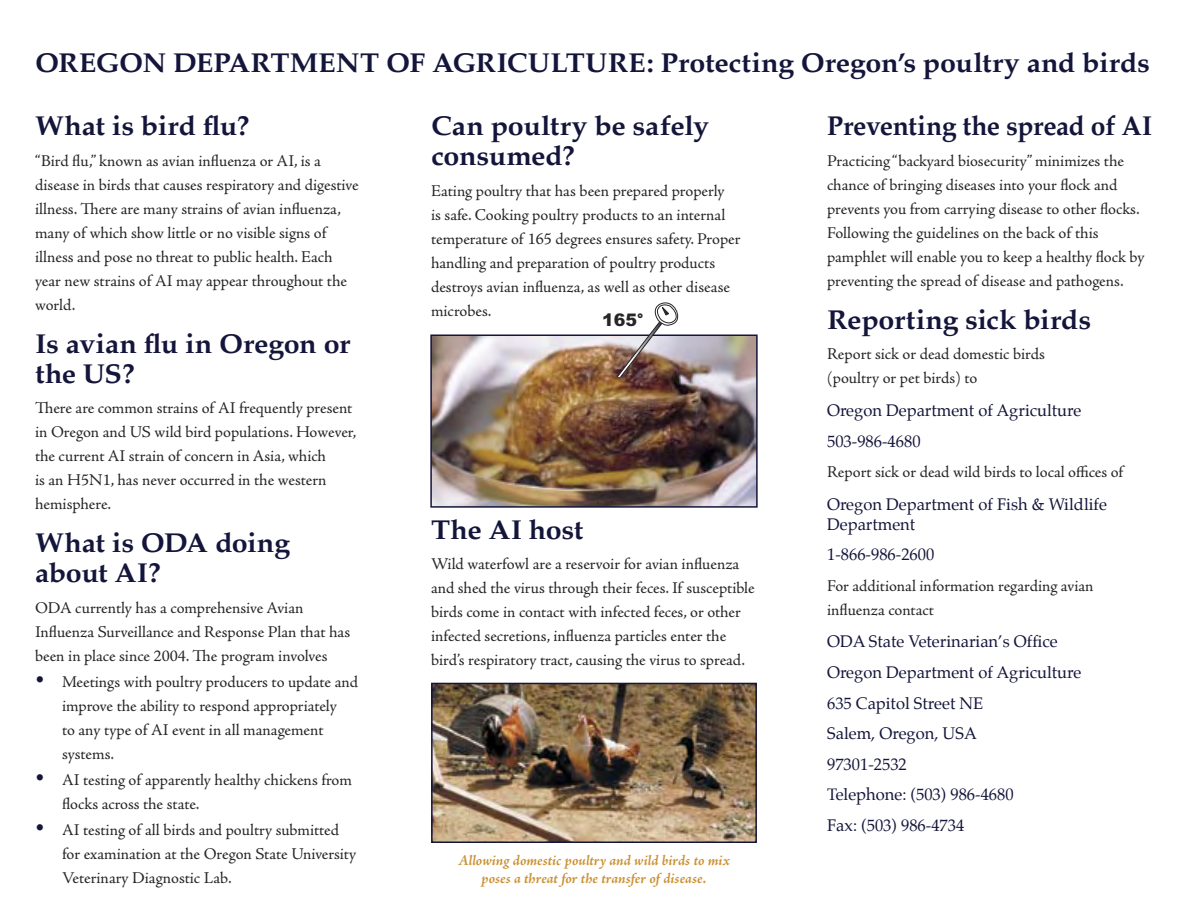
<style>
.page{position:relative;width:1188px;height:918px;background:#fff}
.page>*{position:absolute;margin:0;border:0;box-sizing:border-box;transform-origin:0 0}
.Head{font:700 27px/30px "Palatino";letter-spacing:-.01em;color:#14153a;scale:1.06 1}
.Head-2{font:700 27px "Palatino";letter-spacing:-.01em;color:#14153a}
.t1{font:900 17.4px "Arial";color:#272525}
.Body_text{font:16.5px/24px "Adobe Jenson Pro";letter-spacing:-.005em;color:#272525}
.Hanging_indent{font:16.5px/24px "Adobe Jenson Pro";letter-spacing:-.005em;color:#272525}
.Subhead_copy{font:16.5px/19.8px "Palatino";color:#14153a}
.t2{font:italic 700 15px/18px "Adobe Jenson Pro";color:#cb9234;text-align:center}
</style>
<div class="page">
<img style="left:434px;top:686px;width:320px;height:154px">
<div style="left:431px;top:683px;width:326px;height:160px;border:2px solid #14153a"></div>
<img style="left:433px;top:337px;width:322px;height:168px">
<div style="left:430px;top:334px;width:328px;height:174px;border:2px solid #14153a"></div>
<img style="left:596px;top:302px;width:88px;height:75px">
<p class="Head" style="left:35px;top:50px;width:1053px">OREGON DEPARTMENT OF AGRICULTURE: Protecting Oregon’s poultry and birds</p>
<p class="Head" style="left:35px;top:114px;width:204px">What is bird flu?</p>
<p class="Body_text" style="left:35px;top:149px;width:325px">“Bird flu,” known as avian influenza or AI, is a disease in birds that causes respiratory and digestive illness. There are many strains of avian influenza, many of which show little or no visible signs of illness and pose no threat to public health. Each year new strains of AI may appear throughout the world.</p>
<p class="Head" style="left:35px;top:331px;width:299px">Is avian flu in Oregon or the US?</p>
<p class="Body_text" style="left:35px;top:396px;width:323px">There are common strains of AI frequently present in Oregon and US wild bird populations. However, the current AI strain of concern in Asia, which<br>is an H5N1, has never occurred in the western hemisphere.</p>
<p class="Head" style="left:35px;top:531px;width:242px">What is ODA doing about AI?</p>
<p class="Body_text" style="left:35px;top:596px;width:317px">ODA currently has a comprehensive Avian<br>Influenza Surveillance and Response Plan that has been in place since 2004. The program involves</p>
<p class="Hanging_indent" style="left:62px;top:670px;width:297px">Meetings with poultry producers to update and improve the ability to respond appropriately<br>to any type of AI event in all management systems.</p>
<p class="Hanging_indent" style="left:62px;top:768px;width:291px">AI testing of apparently healthy chickens from flocks across the state.</p>
<p class="Hanging_indent" style="left:62px;top:818px;width:296px">AI testing of all birds and poultry submitted for examination at the Oregon State University<br>Veterinary Diagnostic Lab.</p>
<p class="Head" style="left:431px;top:114px;width:264px">Can poultry be safely consumed?</p>
<p class="Body_text" style="left:431px;top:179px;width:311px">Eating poultry that has been prepared properly<br>is safe. Cooking poultry products to an internal temperature of 165 degrees ensures safety. Proper handling and preparation of poultry products destroys avian influenza, as well as other disease microbes.</p>
<p class="Head-2" style="left:827px;top:109px;width:327px">Preventing the spread of AI</p>
<p class="Body_text" style="left:827px;top:149px;width:319px">Practicing “backyard biosecurity” minimizes the chance of bringing diseases into your flock and prevents you from carrying disease to other flocks.<br>Following the guidelines on the back of this pamphlet will enable you to keep a healthy flock by preventing the spread of disease and pathogens.</p>
<p class="Head" style="left:827px;top:307px;width:251px">Reporting sick birds</p>
<p class="Body_text" style="left:827px;top:342px;width:219px">Report sick or dead domestic birds (poultry or pet birds) to</p>
<p class="Subhead_copy" style="left:827px;top:402px;width:256px">Oregon Department of Agriculture</p>
<p class="Subhead_copy" style="left:827px;top:432px;width:95px">503-986-4680</p>
<p class="Body_text" style="left:827px;top:460px;width:298px">Report sick or dead wild birds to local offices of</p>
<p class="Subhead_copy" style="left:827px;top:496px;width:281px">Oregon Department of Fish &amp; Wildlife<br>Department</p>
<p class="Subhead_copy" style="left:827px;top:546px;width:109px">1-866-986-2600</p>
<p class="Body_text" style="left:827px;top:574px;width:268px">For additional information regarding avian influenza contact</p>
<p class="Subhead_copy" style="left:827px;top:633px;width:232px">ODA State Veterinarian’s Office</p>
<p class="Subhead_copy" style="left:827px;top:664px;width:256px">Oregon Department of Agriculture</p>
<p class="Subhead_copy" style="left:827px;top:695px;width:158px">635 Capitol Street NE</p>
<p class="Subhead_copy" style="left:827px;top:725px;width:151px">Salem, Oregon, USA</p>
<p class="Subhead_copy" style="left:827px;top:756px;width:81px">97301-2532</p>
<p class="Subhead_copy" style="left:827px;top:786px;width:188px">Telephone: (503) 986-4680</p>
<p class="Subhead_copy" style="left:827px;top:817px;width:139px">Fax: (503) 986-4734</p>
<p class="t1" style="left:602px;top:311px;width:43px">165°</p>
<p class="Head" style="left:431px;top:517px;width:145px">The AI host</p>
<p class="Body_text" style="left:431px;top:552px;width:325px">Wild waterfowl are a reservoir for avian influenza and shed the virus through their feces. If susceptible birds come in contact with infected feces, or other infected secretions, influenza particles enter the bird’s respiratory tract, causing the virus to spread.</p>
<p class="t2" style="left:458px;top:853px;width:273px">Allowing domestic poultry and wild birds to mix poses a threat for the transfer of disease.</p>
</div>
